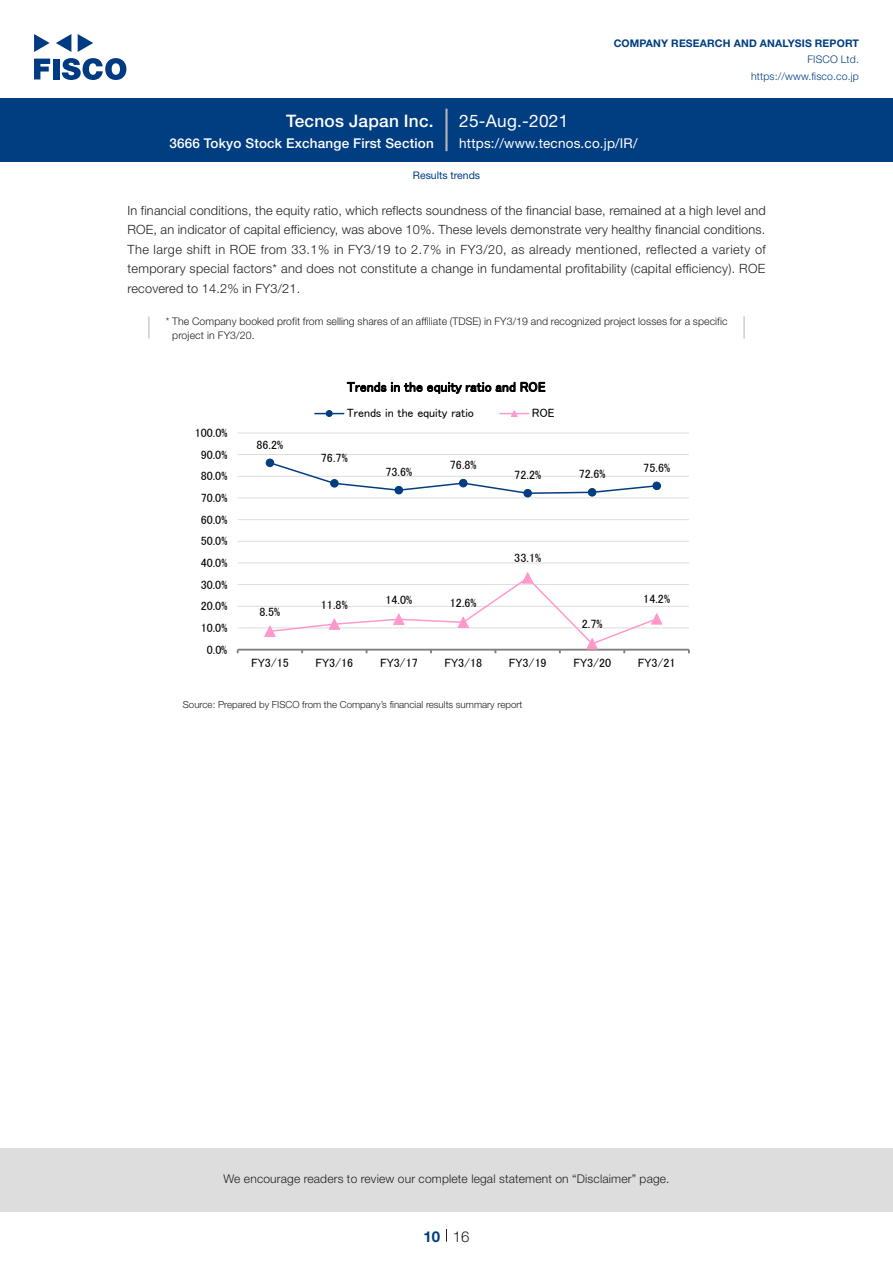
<style>
.page{position:relative;width:893px;height:1263px;background:#fff}
.page>*{position:absolute;margin:0;border:0;box-sizing:border-box;transform-origin:0 0}
.t1{font:500 17.25px "Helvetica Neue LT Std";letter-spacing:.015em;color:#fff}
.t2{font:17.25px "Helvetica Neue LT Std";letter-spacing:.015em;color:#fff}
.t3{font:300 15px "Helvetica Neue LT Std";color:#231f20}
.t4{font:700 15px "Helvetica Neue LT Std";color:#003d81}
.t5{font:500 13.5px "Helvetica Neue LT Std";letter-spacing:.015em;color:#fff}
.t6{font:13.5px "Helvetica Neue LT Std";letter-spacing:.015em;color:#fff}
.t7{font:13.5px "MS P Gothic";letter-spacing:.015em;color:#000}
.t8{font:300 12.75px/19.5px "Helvetica Neue LT Std";letter-spacing:.02em;color:#231f20;text-align:justify}
.t9{font:12.15px "MS P Gothic";letter-spacing:-.01em;color:#000}
.t10{font:12px "MS P Gothic";letter-spacing:-.005em;color:#000}
.t11{font:300 12px "Helvetica Neue LT Std";letter-spacing:.015em;color:#231f20}
.t12{font:300 10.5px/13.5px "Helvetica Neue LT Std";letter-spacing:.01em;color:#231f20}
.t13{font:700 10.5px "Helvetica Neue LT Std";letter-spacing:.015em;color:#003d81}
.t14{font:300 10.5px/16.5px "Helvetica Neue LT Std";letter-spacing:.015em;color:#003d81;text-align:right}
.t15{font:10.5px "Helvetica Neue LT Std";color:#003d81}
.t16{font:300 9.75px "Helvetica Neue LT Std";color:#231f20}
</style>
<div class="page">
<div style="left:0;top:1148px;width:893px;height:64px;background:#ddd"></div>
<svg style="left:34px;top:59px;width:16px;height:20px"></svg>
<div style="left:53px;top:59px;width:6px;height:20px;background:#003a83"></div>
<svg style="left:62px;top:58px;width:64px;height:22px"></svg>
<svg style="left:34px;top:34px;width:16px;height:18px"></svg>
<svg style="left:78px;top:34px;width:15px;height:18px"></svg>
<svg style="left:56px;top:34px;width:15px;height:18px"></svg>
<div style="left:0;top:98px;width:893px;height:64px;background:#003d81"></div>
<hr style="left:445px;top:109px;width:3px;height:42px;background:#b5b5b6">
<svg style="left:446px;top:1229px;width:1px;height:13px"></svg>
<hr style="left:148px;top:316px;width:2px;height:23px;background:#d3d3d3">
<hr style="left:743px;top:316px;width:2px;height:23px;background:#d3d3d3">
<hr style="left:238px;top:627px;width:451px;height:1px;background:#ddd">
<hr style="left:238px;top:606px;width:451px;height:1px;background:#ddd">
<hr style="left:238px;top:584px;width:451px;height:1px;background:#ddd">
<hr style="left:238px;top:563px;width:451px;height:1px;background:#ddd">
<hr style="left:238px;top:541px;width:451px;height:1px;background:#ddd">
<hr style="left:238px;top:519px;width:451px;height:1px;background:#ddd">
<hr style="left:238px;top:497px;width:451px;height:1px;background:#ddd">
<hr style="left:238px;top:476px;width:451px;height:1px;background:#ddd">
<hr style="left:238px;top:454px;width:451px;height:1px;background:#ddd">
<hr style="left:238px;top:433px;width:451px;height:1px;background:#ddd">
<hr style="left:238px;top:649px;width:451px;height:2px;background:#808080">
<svg style="left:269px;top:461px;width:389px;height:34px"></svg>
<div style="left:266px;top:459px;width:8px;height:8px;background:#003d81;border-radius:50%"></div>
<div style="left:266px;top:459px;width:8px;height:8px;border:1px solid #003d81;border-radius:50%"></div>
<div style="left:331px;top:479px;width:7px;height:8px;background:#003d81;border-radius:50%"></div>
<div style="left:330px;top:479px;width:9px;height:8px;border:1px solid #003d81;border-radius:50%"></div>
<div style="left:395px;top:486px;width:8px;height:8px;background:#003d81;border-radius:50%"></div>
<div style="left:395px;top:486px;width:8px;height:8px;border:1px solid #003d81;border-radius:50%"></div>
<div style="left:459px;top:479px;width:8px;height:8px;background:#003d81;border-radius:50%"></div>
<div style="left:459px;top:479px;width:8px;height:8px;border:1px solid #003d81;border-radius:50%"></div>
<div style="left:524px;top:489px;width:7px;height:8px;background:#003d81;border-radius:50%"></div>
<div style="left:523px;top:489px;width:9px;height:8px;border:1px solid #003d81;border-radius:50%"></div>
<div style="left:588px;top:488px;width:8px;height:8px;background:#003d81;border-radius:50%"></div>
<div style="left:588px;top:488px;width:8px;height:8px;border:1px solid #003d81;border-radius:50%"></div>
<div style="left:653px;top:482px;width:7px;height:8px;background:#003d81;border-radius:50%"></div>
<div style="left:653px;top:482px;width:8px;height:8px;border:1px solid #003d81;border-radius:50%"></div>
<svg style="left:263px;top:572px;width:400px;height:81px"></svg>
<svg style="left:315px;top:410px;width:29px;height:6px"></svg>
<div style="left:326px;top:410px;width:7px;height:7px;border:1px solid #003d81;border-radius:50%"></div>
<svg style="left:500px;top:410px;width:29px;height:7px"></svg>
<h1 class="t1" style="left:286px;top:110px;width:149px">Tecnos Japan Inc.</h1>
<p class="t5" style="left:169px;top:135px;width:266px">3666 Tokyo Stock Exchange First Section</p>
<h1 class="t2" style="left:459px;top:110px;width:111px">25-Aug.-2021</h1>
<p class="t13" style="left:614px;top:37px;width:247px">COMPANY RESEARCH AND ANALYSIS REPORT</p>
<p class="t14" style="left:751px;top:51px;width:109px">FISCO Ltd. https://www.fisco.co j p.</p>
<p class="t6" style="left:459px;top:135px;width:180px">https://www.tecnos.co j p. /IR/</p>
<p class="t15" style="left:413px;top:169px;width:69px">Results trends</p>
<p class="t8" style="left:128px;top:200px;width:640px">In financial conditions, the equity ratio, which reflects soundness of the financial base, remained at a high level and ROE, an indicator of capital efficiency, was above 10%. These levels demonstrate very healthy financial conditions.<br>The large shift in ROE from 33.1% in FY3/19 to 2.7% in FY3/20, as already mentioned, reflected a variety of temporary special factors* and does not constitute a change in fundamental profitability (capital efficiency .) ROE recovered to 14.2% in FY3/21.</p>
<p class="t12" style="left:172px;top:314px;width:557px;text-indent:-6px">* The Company booked profit from selling shares of an affiliate (TDSE) in FY3/19 and recognized project losses for a specific project in FY3/20.</p>
<p class="t10" style="left:195px;top:426px;width:34px">100.0%</p>
<p class="t10" style="left:201px;top:448px;width:28px">90.0%</p>
<p class="t10" style="left:201px;top:470px;width:28px">80.0%</p>
<p class="t10" style="left:201px;top:492px;width:28px">70.0%</p>
<p class="t10" style="left:201px;top:513px;width:28px">60.0%</p>
<p class="t10" style="left:201px;top:535px;width:28px">50.0%</p>
<p class="t10" style="left:201px;top:557px;width:28px">40.0%</p>
<p class="t10" style="left:201px;top:578px;width:28px">30.0%</p>
<p class="t10" style="left:201px;top:600px;width:28px">20.0%</p>
<p class="t10" style="left:201px;top:622px;width:28px">10.0%</p>
<p class="t10" style="left:207px;top:643px;width:22px">0.0%</p>
<p class="t10" style="left:256px;top:438px;width:28px">86.2%</p>
<p class="t10" style="left:259px;top:605px;width:22px">8.5%</p>
<p class="t9" style="left:251px;top:657px;width:39px">FY3/15</p>
<p class="t7" style="left:347px;top:380px;width:200px">Trends in the equity ratio and ROE</p>
<p class="t10" style="left:532px;top:407px;width:24px">ROE</p>
<p class="t10" style="left:347px;top:407px;width:129px">Trends in the equity ratio</p>
<p class="t10" style="left:321px;top:452px;width:28px">76.7%</p>
<p class="t10" style="left:385px;top:466px;width:28px">73.6%</p>
<p class="t10" style="left:450px;top:459px;width:28px">76.8%</p>
<p class="t9" style="left:514px;top:469px;width:28px">72.2%</p>
<p class="t10" style="left:321px;top:598px;width:28px">11.8%</p>
<p class="t9" style="left:316px;top:657px;width:39px">FY3/16</p>
<p class="t10" style="left:385px;top:593px;width:28px">14.0%</p>
<p class="t9" style="left:380px;top:657px;width:39px">FY3/17</p>
<p class="t10" style="left:450px;top:597px;width:28px">12.6%</p>
<p class="t9" style="left:444px;top:657px;width:39px">FY3/18</p>
<p class="t9" style="left:514px;top:552px;width:28px">33.1%</p>
<p class="t9" style="left:509px;top:657px;width:39px">FY3/19</p>
<p class="t16" style="left:183px;top:698px;width:341px">Source: Prepared by FISCO from the Company s’ financial results summary report</p>
<p class="t10" style="left:579px;top:468px;width:28px">72.6%</p>
<p class="t9" style="left:582px;top:618px;width:22px">2.7%</p>
<p class="t9" style="left:573px;top:657px;width:39px">FY3/20</p>
<p class="t9" style="left:643px;top:461px;width:28px">75.6%</p>
<p class="t10" style="left:643px;top:593px;width:28px">14.2%</p>
<p class="t9" style="left:638px;top:657px;width:39px">FY3/21</p>
<p class="t11" style="left:223px;top:1171px;width:448px">We encourage readers to review our complete legal statement on “Disclaimer” page.</p>
<p class="t4" style="left:423px;top:1227px;width:18px">10</p>
<p class="t3" style="left:453px;top:1227px;width:18px">16</p>
</div>
